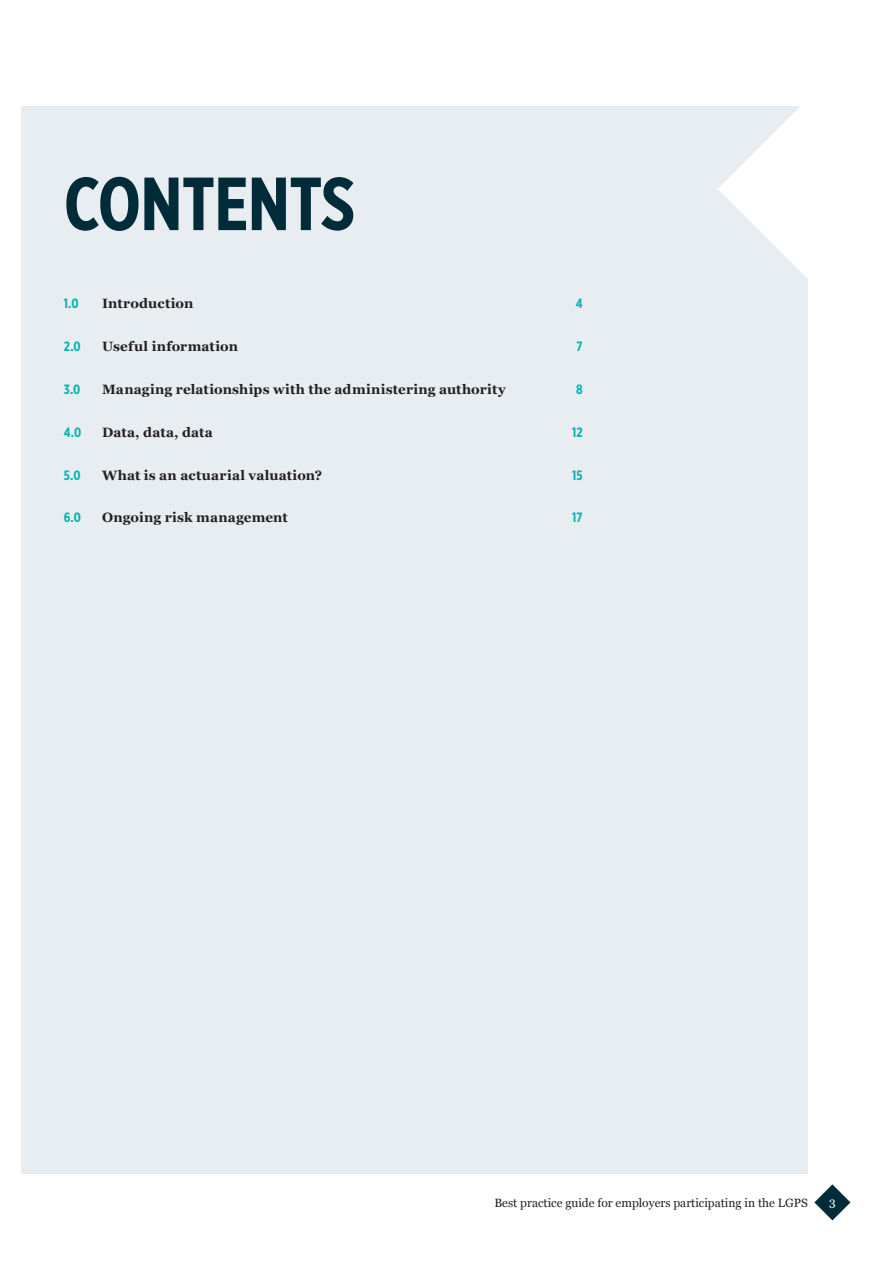
<style>
.page{position:relative;width:893px;height:1263px;background:#fff}
.page>*{position:absolute;margin:0;border:0;box-sizing:border-box;transform-origin:0 0}
.t1{font:700 75px "Gotham X Narrow";letter-spacing:-.01em;color:#002b39}
.t2{font:700 13.5px "Georgia";letter-spacing:.015em;color:#231f20}
.t3{font:700 13.5px "Gotham X Narrow";color:#00b5ae}
.t4{font:12px "Georgia";color:#231f20}
.t5{font:12px "Georgia";color:#fff}
</style>
<div class="page">
<svg style="left:814px;top:1184px;width:36px;height:36px"></svg>
<div style="left:21px;top:106px;width:787px;height:1068px;background:#e7edf0"></div>
<svg style="left:718px;top:106px;width:90px;height:173px"></svg>
<h1 class="t1" style="left:64px;top:158px;width:293px">CONTENTS</h1>
<p class="t3" style="left:64px;top:295px;width:16px">1.0</p>
<p class="t2" style="left:102px;top:296px;width:93px">Introduction</p>
<p class="t3" style="left:576px;top:295px;width:8px">4</p>
<p class="t3" style="left:64px;top:338px;width:18px">2.0</p>
<p class="t2" style="left:102px;top:339px;width:137px">Useful information</p>
<p class="t3" style="left:576px;top:338px;width:8px">7</p>
<p class="t3" style="left:64px;top:381px;width:18px">3.0</p>
<p class="t2" style="left:102px;top:382px;width:405px">Managing relationships with the administering authority</p>
<p class="t3" style="left:576px;top:381px;width:8px">8</p>
<p class="t3" style="left:64px;top:424px;width:19px">4.0</p>
<p class="t2" style="left:102px;top:424px;width:112px">Data, data, data</p>
<p class="t3" style="left:572px;top:424px;width:12px">12</p>
<p class="t3" style="left:64px;top:466px;width:18px">5.0</p>
<p class="t2" style="left:102px;top:467px;width:222px">What is an actuarial valuation?</p>
<p class="t3" style="left:572px;top:466px;width:12px">15</p>
<p class="t3" style="left:64px;top:509px;width:19px">6.0</p>
<p class="t2" style="left:102px;top:510px;width:187px">Ongoing risk management</p>
<p class="t3" style="left:572px;top:509px;width:12px">17</p>
<p class="t4" style="left:494px;top:1196px;width:315px">Best practice guide for employers participating in the LGPS</p>
<p class="t5" style="left:829px;top:1195px;width:8px">3</p>
</div>
